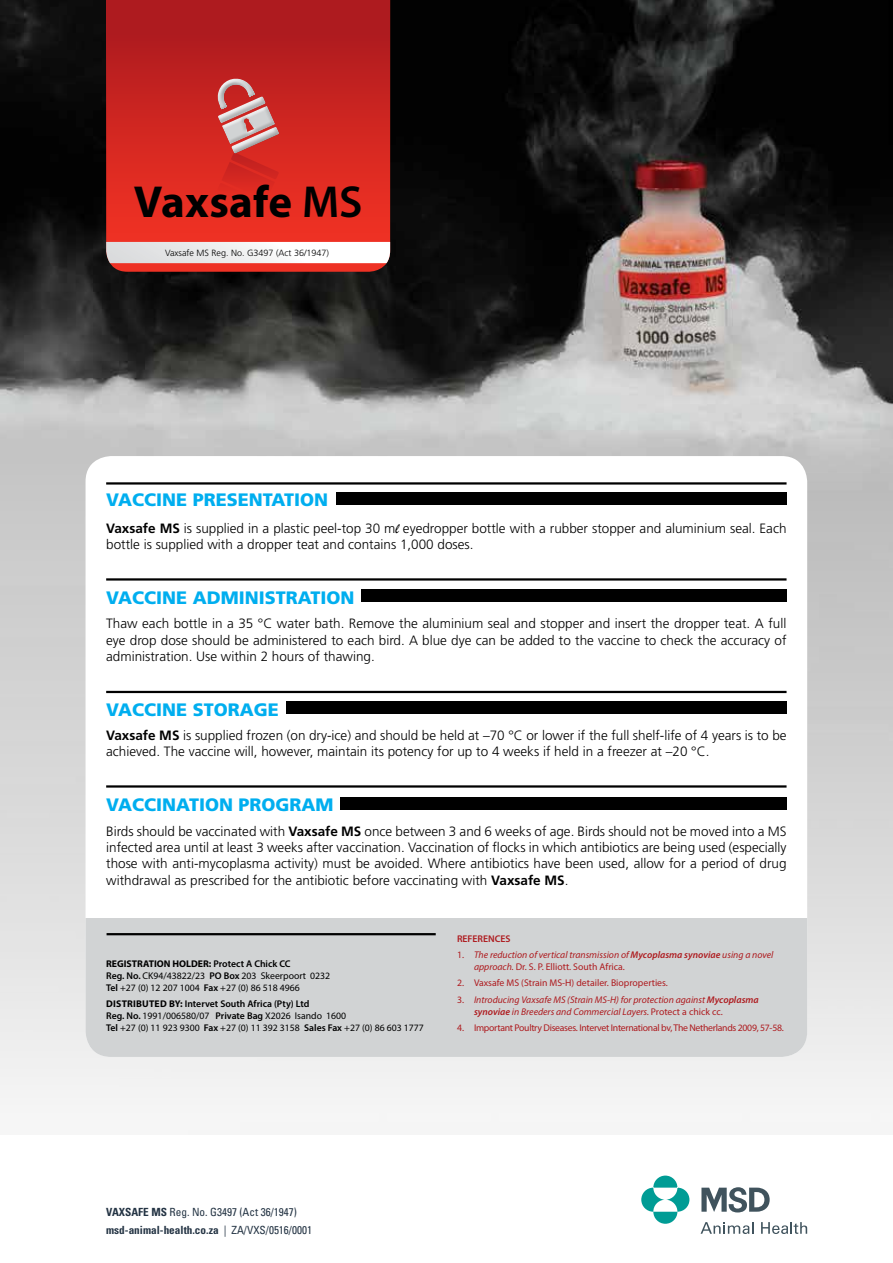
<style>
.page{position:relative;width:893px;height:1263px;background:#fff}
.page>*{position:absolute;margin:0;border:0;box-sizing:border-box;transform-origin:0 0}
.t1{font:700 45px "Myriad Pro";letter-spacing:.005em;color:#000}
.t2{font:900 18px "Frutiger";color:#00aeef}
.t3{font:300 13.5px/16.2px "Frutiger";color:#000}
.t4{font:condensed 11.25px/18.5px "Univers";color:#243444}
.t5{font:9.75px/12px "Myriad Pro";color:#000}
.t6{font:italic 9.75px/12px "Myriad Pro";color:#ae1b1f}
.t7{font:9.75px "Myriad Pro";letter-spacing:-.03em;color:#ae1b1f}
.t8{font:9.75px "Myriad Pro";color:#ae1b1f}
.t9{font:600 9.75px "Myriad Pro";color:#ae1b1f}
.t10{font:300 9px "Frutiger";color:#000}
.s1{font-weight:600}
.s2{font-weight:700}
.s3{font-family:"Brush Script";font-weight:400;font-size:15px}
.s4{font-style:normal}
</style>
<div class="page">
<img style="left:0;top:0;width:893px;height:1105px">
<svg style="left:106px;top:232px;width:284px;height:40px;background:#e43225"></svg>
<svg style="left:106px;top:242px;width:284px;height:21px"></svg>
<div style="left:86px;top:456px;width:721px;height:601px;background:#fff;border-radius:26px"></div>
<div style="left:86px;top:918px;width:721px;height:139px;background:#d1d3d4"></div>
<div style="left:340px;top:797px;width:446px;height:12px;background:#000"></div>
<div style="left:286px;top:702px;width:500px;height:12px;background:#000"></div>
<div style="left:361px;top:589px;width:425px;height:13px;background:#000"></div>
<div style="left:336px;top:492px;width:450px;height:13px;background:#000"></div>
<hr style="left:106px;top:691px;width:680px;height:2px;background:#000">
<hr style="left:106px;top:578px;width:680px;height:3px;background:#000">
<hr style="left:106px;top:482px;width:680px;height:3px;background:#000">
<hr style="left:106px;top:785px;width:680px;height:3px;background:#000">
<div style="left:106px;top:0;width:284px;height:232px;background:linear-gradient(to bottom,#a7181e,#f03124)"></div>
<svg style="left:206px;top:69px;width:76px;height:141px;background:#d14742"></svg>
<hr style="left:107px;top:933px;width:329px;height:2px;background:#000">
<svg style="left:641px;top:1175px;width:48px;height:49px"></svg>
<svg style="left:701px;top:1187px;width:69px;height:25px"></svg>
<svg style="left:761px;top:1222px;width:46px;height:12px"></svg>
<svg style="left:701px;top:1222px;width:53px;height:12px"></svg>
<h1 class="t1" style="left:134px;top:172px;width:230px">Vaxsafe <span class="s1">MS</span></h1>
<p class="t10" style="left:165px;top:248px;width:166px">Vaxsafe MS Reg. No. G3497 (Act 36/1947)</p>
<h2 class="t2" style="left:106px;top:489px;width:224px">VACCINE PRESENTATION</h2>
<p class="t3" style="left:106px;top:520px;width:682px"><span class="s2">Vaxsafe MS</span> is supplied in a plastic peel-top 30 m<span class="s3">l</span> eyedropper bottle with a rubber stopper and aluminium seal. Each bottle is supplied with a dropper teat and contains 1,000 doses.</p>
<h2 class="t2" style="left:106px;top:586px;width:250px">VACCINE ADMINISTRATION</h2>
<p class="t3" style="left:106px;top:615px;width:682px;text-align:justify">Thaw each bottle in a 35 °C water bath. Remove the aluminium seal and stopper and insert the dropper teat. A full eye drop dose should be administered to each bird. A blue dye can be added to the vaccine to check the accuracy of administration. Use within 2 hours of thawing.</p>
<h2 class="t2" style="left:106px;top:698px;width:174px">VACCINE STORAGE</h2>
<p class="t3" style="left:106px;top:727px;width:682px"><span class="s2">Vaxsafe MS</span> is supplied frozen (on dry-ice) and should be held at –70 °C or lower if the full shelf-life of 4 years is to be achieved. The vaccine will, however, maintain its potency for up to 4 weeks if held in a freezer at –20 °C.</p>
<h2 class="t2" style="left:106px;top:794px;width:229px">VACCINATION PROGRAM</h2>
<p class="t3" style="left:106px;top:823px;width:682px;text-align:justify">Birds should be vaccinated with <span class="s2">Vaxsafe MS</span> once between 3 and 6 weeks of age. Birds should not be moved into a MS infected area until at least 3 weeks after vaccination. Vaccination of flocks in which antibiotics are being used (especially those with anti-mycoplasma activity) must be avoided. Where antibiotics have been used, allow for a period of drug withdrawal as prescribed for the antibiotic before vaccinating with <span class="s2">Vaxsafe MS</span>.</p>
<p class="t5" style="left:106px;top:957px;width:226px"><span class="s2">REGISTRATION HOLDER:</span> <span class="s1">Protect A Chick CC<br>Reg. No.</span> CK94/43822/23 <span class="s1">PO Box</span> 203 Skeerpoort 0232<br><span class="s1">Tel</span> +27 (0) 12 207 1004 <span class="s1">Fax</span> +27 (0) 86 518 4966</p>
<p class="t5" style="left:106px;top:997px;width:319px"><span class="s2">DISTRIBUTED BY:</span> <span class="s1">Intervet South Africa (Pty) Ltd<br>Reg. No.</span> 1991/006580/07 <span class="s1">Private Bag</span> X2026 Isando 1600<br><span class="s1">Tel</span> +27 (0) 11 923 9300 <span class="s1">Fax</span> +27 (0) 11 392 3158 <span class="s1">Sales Fax</span> +27 (0) 86 603 1777</p>
<p class="t9" style="left:457px;top:932px;width:55px">REFERENCES</p>
<p class="t6" style="left:474px;top:949px;width:301px;text-indent:-17px"><span class="s4">1.</span> The reduction of vertical transmission of <span class="s1">Mycoplasma synoviae</span> using a novel approach. <span class="s4">Dr. S. P. Elliott. South Africa.</span></p>
<p class="t8" style="left:457px;top:977px;width:212px">2. Vaxsafe MS (Strain MS-H) detailer. Bioproperties.</p>
<p class="t6" style="left:474px;top:993px;width:286px;text-indent:-17px"><span class="s4">3.</span> Introducing Vaxsafe MS (Strain MS-H) for protection against <span class="s1">Mycoplasma synoviae</span> in Breeders and Commercial Layers. <span class="s4">Protect a chick cc.</span></p>
<p class="t7" style="left:457px;top:1021px;width:328px">4. Important Poultry Diseases. Intervet International bv, The Netherlands 2009, 57-58.</p>
<p class="t4" style="left:106px;top:1202px;width:207px"><span class="s2">VAXSAFE MS</span> Reg. No. G3497 (Act 36/1947) <span class="s2">msd-animal-health.co.za</span> | ZA/VXS/0516/0001</p>
</div>
